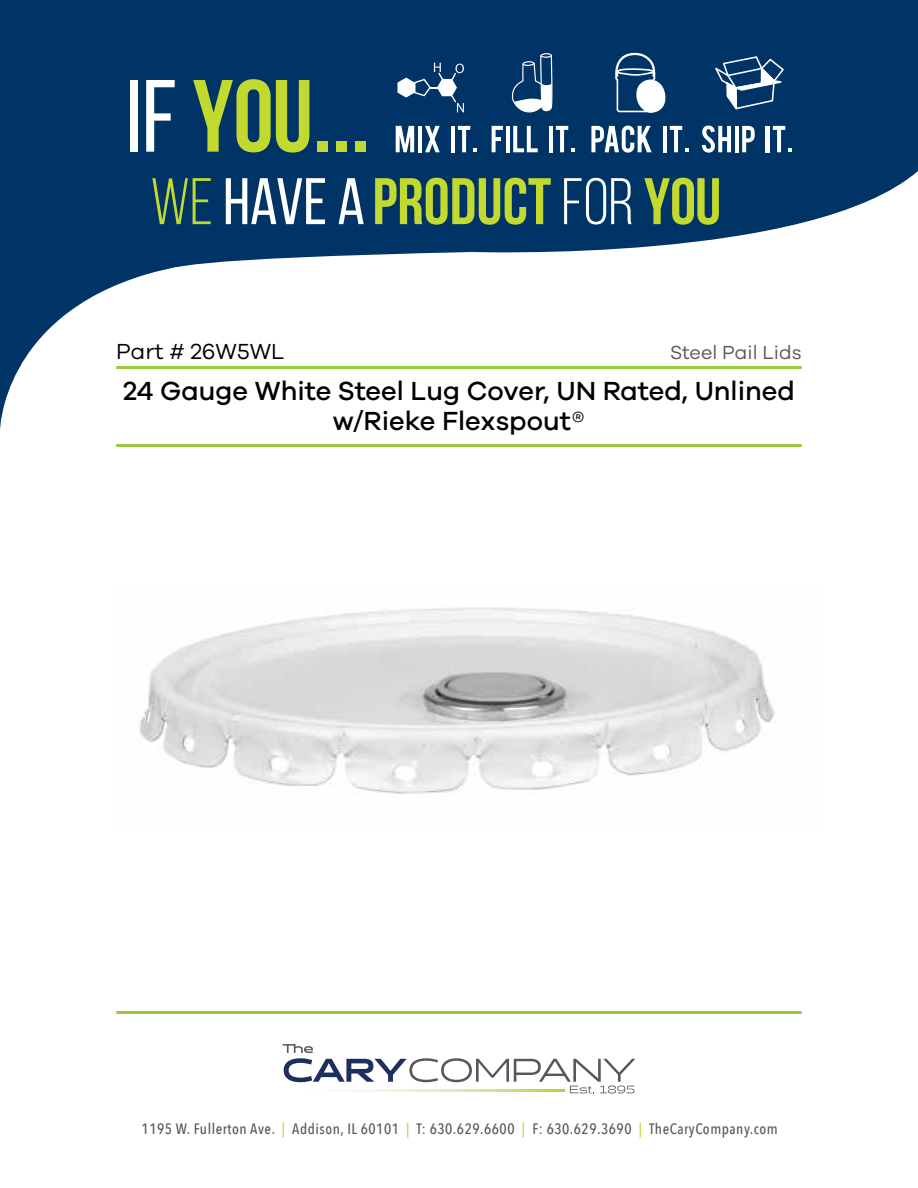
<style>
.page{position:relative;width:918px;height:1188px;background:#fff}
.page>*{position:absolute;margin:0;border:0;box-sizing:border-box;transform-origin:0 0}
.t1{font:500 27px/30px "Galano Grotesque";color:#000;text-align:center}
.t2{font:22.5px "Galano Grotesque";color:#000}
.t3{font:19.5px "Galano Grotesque";color:#5a5655}
.t4{font:500 15px "Avenir Next Condensed";letter-spacing:.035em;color:#5a5655}
.s1{color:#c2d930}
</style>
<div class="page">
<svg style="left:0;top:0;width:918px;height:429px;fill:#036"></svg>
<div style="left:130px;top:80px;width:8px;height:72px;background:#fff"></div>
<svg style="left:146px;top:80px;width:29px;height:72px"></svg>
<svg style="left:193px;top:79px;width:116px;height:74px;background:#648949"></svg>
<div style="left:317px;top:141px;width:11px;height:11px;background:#c2d930"></div>
<div style="left:336px;top:141px;width:11px;height:11px;background:#c2d930"></div>
<div style="left:355px;top:141px;width:11px;height:11px;background:#c2d930"></div>
<svg style="left:152px;top:178px;width:59px;height:46px;background:#356056"></svg>
<svg style="left:226px;top:178px;width:99px;height:46px"></svg>
<svg style="left:339px;top:178px;width:25px;height:46px"></svg>
<svg style="left:375px;top:178px;width:176px;height:47px;background:#688b48"></svg>
<svg style="left:564px;top:178px;width:68px;height:47px"></svg>
<svg style="left:644px;top:178px;width:75px;height:47px;background:#668a49"></svg>
<svg style="left:614px;top:52px;width:52px;height:61px"></svg>
<svg style="left:397px;top:63px;width:67px;height:49px"></svg>
<svg style="left:715px;top:56px;width:69px;height:53px"></svg>
<svg style="left:511px;top:53px;width:42px;height:60px"></svg>
<svg style="left:396px;top:126px;width:18px;height:26px"></svg>
<hr style="left:418px;top:126px;width:4px;height:26px;background:#fff">
<svg style="left:425px;top:126px;width:15px;height:26px"></svg>
<hr style="left:451px;top:126px;width:4px;height:26px;background:#fff">
<svg style="left:458px;top:126px;width:19px;height:26px"></svg>
<svg style="left:492px;top:126px;width:11px;height:26px"></svg>
<hr style="left:506px;top:126px;width:4px;height:26px;background:#fff">
<svg style="left:513px;top:126px;width:25px;height:26px"></svg>
<hr style="left:549px;top:126px;width:4px;height:26px;background:#fff">
<svg style="left:556px;top:126px;width:19px;height:26px"></svg>
<svg style="left:591px;top:126px;width:61px;height:27px"></svg>
<hr style="left:663px;top:126px;width:4px;height:26px;background:#fff">
<svg style="left:670px;top:126px;width:19px;height:26px"></svg>
<svg style="left:702px;top:126px;width:29px;height:27px"></svg>
<hr style="left:735px;top:126px;width:4px;height:26px;background:#fff">
<svg style="left:742px;top:126px;width:13px;height:26px"></svg>
<hr style="left:766px;top:126px;width:4px;height:26px;background:#fff">
<svg style="left:773px;top:126px;width:19px;height:26px"></svg>
<hr style="left:116px;top:366px;width:686px;height:3px;background:#9aca3c">
<hr style="left:116px;top:444px;width:686px;height:3px;background:#9aca3c">
<hr style="left:116px;top:1011px;width:686px;height:3px;background:#9aca3c">
<svg style="left:283px;top:1044px;width:352px;height:50px"></svg>
<img style="left:284px;top:1089px;width:281px;height:2px">
<img style="left:137px;top:607px;width:638px;height:188px">
<h2 class="t2" style="left:116px;top:337px;width:170px">Part # 26W5WL</h2>
<h3 class="t3" style="left:670px;top:340px;width:133px">Steel Pail Lids</h3>
<h1 class="t1" style="left:123px;top:376px;width:673px">24 Gauge White Steel Lug Cover, UN Rated, Unlined w/Rieke Flexspout®</h1>
<p class="t4" style="left:142px;top:1120px;width:638px">1195 W. Fullerton Ave. <span class="s1">|</span> Addison, IL 60101 <span class="s1">|</span> T: 630.629.6600 <span class="s1">|</span> F: 630.629.3690 <span class="s1">|</span> TheCaryCompany.com</p>
</div>
